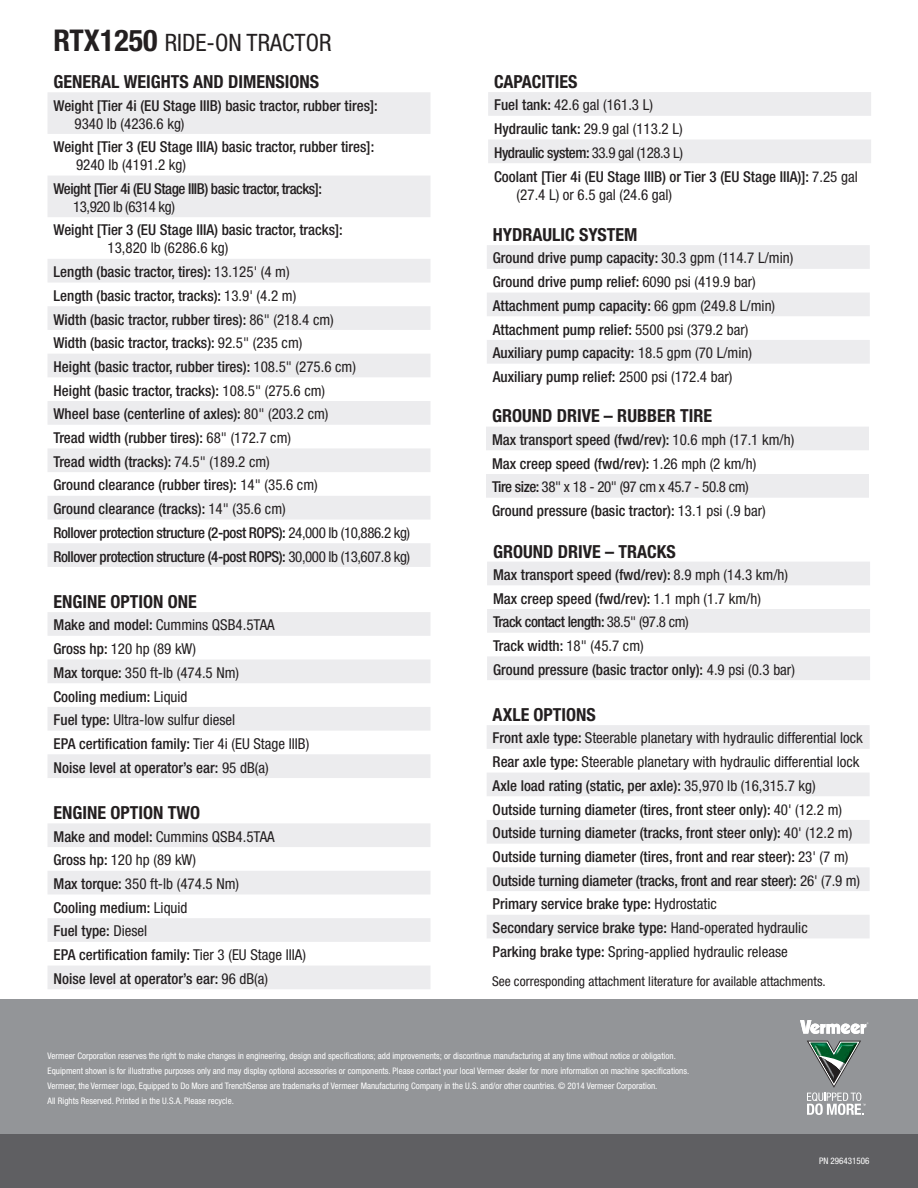
<style>
.page{position:relative;width:918px;height:1188px;background:#fff}
.page>*{position:absolute;margin:0;border:0;box-sizing:border-box;transform-origin:0 0}
.t1{font:condensed 24px "Helvetica Neue";color:#231f20}
.t2{font:700 condensed 18px "Helvetica Neue";color:#231f20}
.t3{font:500 condensed 15px/23.7px "Helvetica Neue";color:#231f20}
.t4{font:condensed 15px "Helvetica Neue";color:#231f20}
.t5{font:500 condensed 15px "Helvetica Neue";letter-spacing:-.03em;color:#231f20}
.t6{font:condensed 15px "Helvetica Neue";letter-spacing:-.03em;color:#231f20}
.t7{font:condensed 13.5px "Helvetica Neue";color:#231f20}
.t8{font:condensed 9px/15px "Helvetica Neue";color:#fff}
.s1{font-weight:700;font-size:30px}
.s2{font-weight:400}
</style>
<div class="page">
<div style="left:0;top:999px;width:918px;height:151px;background:#939598"></div>
<svg style="left:807px;top:1041px;width:59px;height:74px"></svg>
<img style="left:811px;top:1043px;width:22px;height:14px">
<svg style="left:800px;top:1020px;width:68px;height:14px"></svg>
<div style="left:0;top:1134px;width:918px;height:54px;background:#5f5f62"></div>
<svg style="left:48px;top:92px;width:382px;height:475px;fill:#ececee"></svg>
<svg style="left:48px;top:612px;width:382px;height:166px;fill:#ececee"></svg>
<svg style="left:488px;top:92px;width:383px;height:71px"></svg>
<svg style="left:487px;top:245px;width:383px;height:119px;fill:#ececee"></svg>
<svg style="left:486px;top:427px;width:383px;height:71px"></svg>
<svg style="left:487px;top:725px;width:383px;height:213px;fill:#ececee"></svg>
<svg style="left:48px;top:823px;width:382px;height:166px;fill:#ececee"></svg>
<svg style="left:487px;top:562px;width:383px;height:118px;fill:#ececee"></svg>
<h1 class="t1" style="left:53px;top:29px;width:280px"><span class="s1">RTX1250</span> RIDE-ON TRACTOR</h1>
<p class="t2" style="left:54px;top:71px;width:267px">GENERAL WEIGHTS AND DIMENSIONS</p>
<p class="t3" style="left:54px;top:93px;width:326px">Weight [Tier 4i (EU Stage IIIB) basic tractor, rubber tires]:</p>
<p class="t4" style="left:75px;top:115px;width:112px">9340 lb (4236.6 kg)</p>
<p class="t3" style="left:54px;top:135px;width:322px">Weight [Tier 3 (EU Stage IIIA) basic tractor, rubber tires]:</p>
<p class="t4" style="left:76px;top:156px;width:112px">9240 lb (4191.2 kg)</p>
<p class="t5" style="left:54px;top:180px;width:270px">Weight [Tier 4i (EU Stage IIIB) basic tractor, tracks]:</p>
<p class="t6" style="left:73px;top:198px;width:103px">13,920 lb (6314 kg)</p>
<p class="t3" style="left:54px;top:218px;width:291px">Weight [Tier 3 (EU Stage IIIA) basic tractor, tracks]:</p>
<p class="t3" style="left:54px;top:236px;width:358px;text-indent:54px"><span class="s2">13,820 lb (6286.6 kg)<br></span>Length (basic tractor, tires): <span class="s2">13.125' (4 m)<br></span>Length (basic tractor, tracks): <span class="s2">13.9' (4.2 m)<br></span>Width (basic tractor, rubber tires): <span class="s2">86" (218.4 cm)<br></span>Width (basic tractor, tracks): <span class="s2">92.5" (235 cm)<br></span>Height (basic tractor, rubber tires): <span class="s2">108.5" (275.6 cm)<br></span>Height (basic tractor, tracks): <span class="s2">108.5" (275.6 cm)<br></span>Wheel base (centerline of axles): <span class="s2">80" (203.2 cm)<br></span>Tread width (rubber tires): <span class="s2">68" (172.7 cm)<br></span>Tread width (tracks): <span class="s2">74.5" (189.2 cm)<br></span>Ground clearance (rubber tires): <span class="s2">14" (35.6 cm)<br></span>Ground clearance (tracks): <span class="s2">14" (35.6 cm)<br></span>Rollover protection structure (2-post ROPS): <span class="s2">24,000 lb (10,886.2 kg)<br></span>Rollover protection structure (4-post ROPS): <span class="s2">30,000 lb (13,607.8 kg)</span></p>
<p class="t2" style="left:54px;top:591px;width:145px">ENGINE OPTION ONE</p>
<p class="t3" style="left:54px;top:613px;width:257px">Make and model: <span class="s2">Cummins QSB4.5TAA </span>Gross hp: <span class="s2">120 hp (89 kW)<br></span>Max torque: <span class="s2">350 ft-lb (474.5 Nm)<br></span>Cooling medium: <span class="s2">Liquid<br></span>Fuel type: <span class="s2">Ultra-low sulfur diesel<br></span>EPA certification family: <span class="s2">Tier 4i (EU Stage IIIB)<br></span>Noise level at operator’s ear: <span class="s2">95 dB(a)</span></p>
<p class="t2" style="left:54px;top:802px;width:148px">ENGINE OPTION TWO</p>
<p class="t3" style="left:54px;top:824px;width:254px">Make and model: <span class="s2">Cummins QSB4.5TAA<br></span>Gross hp: <span class="s2">120 hp (89 kW)<br></span>Max torque: <span class="s2">350 ft-lb (474.5 Nm)<br></span>Cooling medium: <span class="s2">Liquid<br></span>Fuel type: <span class="s2">Diesel<br></span>EPA certification family: <span class="s2">Tier 3 (EU Stage IIIA)<br></span>Noise level at operator’s ear: <span class="s2">96 dB(a)</span></p>
<p class="t2" style="left:494px;top:71px;width:85px">CAPACITIES</p>
<p class="t3" style="left:494px;top:93px;width:365px">Fuel tank: <span class="s2">42.6 gal (161.3 L)<br></span>Hydraulic tank: <span class="s2">29.9 gal (113.2 L)<br></span>Hydraulic system: <span class="s2">33.9 gal (128.3 L)<br></span>Coolant [Tier 4i (EU Stage IIIB) or Tier 3 (EU Stage IIIA)]: <span class="s2">7.25 gal</span></p>
<p class="t4" style="left:517px;top:186px;width:157px">(27.4 L) or 6.5 gal (24.6 gal)</p>
<p class="t2" style="left:493px;top:224px;width:146px">HYDRAULIC SYSTEM</p>
<p class="t3" style="left:493px;top:246px;width:302px">Ground drive pump capacity: <span class="s2">30.3 gpm (114.7 L/min)<br></span>Ground drive pump relief: <span class="s2">6090 psi (419.9 bar)<br></span>Attachment pump capacity: <span class="s2">66 gpm (249.8 L/min)<br></span>Attachment pump relief: <span class="s2">5500 psi (379.2 bar)<br></span>Auxiliary pump capacity: <span class="s2">18.5 gpm (70 L/min)<br></span>Auxiliary pump relief: <span class="s2">2500 psi (172.4 bar)</span></p>
<p class="t2" style="left:492px;top:405px;width:222px">GROUND DRIVE – RUBBER TIRE</p>
<p class="t3" style="left:492px;top:428px;width:304px">Max transport speed (fwd/rev): <span class="s2">10.6 mph (17.1 km/h)<br></span>Max creep speed (fwd/rev): <span class="s2">1.26 mph (2 km/h)<br></span>Tire size: <span class="s2">38" x 18 - 20" (97 cm x 45.7 - 50.8 cm)<br></span>Ground pressure (basic tractor): <span class="s2">13.1 psi (.9 bar)</span></p>
<p class="t2" style="left:493px;top:540px;width:184px">GROUND DRIVE – TRACKS</p>
<p class="t3" style="left:493px;top:563px;width:303px">Max transport speed (fwd/rev): <span class="s2">8.9 mph (14.3 km/h)<br></span>Max creep speed (fwd/rev): <span class="s2">1.1 mph (1.7 km/h)<br></span>Track contact length: <span class="s2">38.5" (97.8 cm)<br></span>Track width: <span class="s2">18" (45.7 cm)<br></span>Ground pressure (basic tractor only): <span class="s2">4.9 psi (0.3 bar)</span></p>
<p class="t2" style="left:493px;top:704px;width:105px">AXLE OPTIONS</p>
<p class="t3" style="left:493px;top:726px;width:372px">Front axle type: <span class="s2">Steerable planetary with hydraulic differential lock </span>Rear axle type: <span class="s2">Steerable planetary with hydraulic differential lock </span>Axle load rating (static, per axle): <span class="s2">35,970 lb (16,315.7 kg)<br></span>Outside turning diameter (tires, front steer only): <span class="s2">40' (12.2 m)<br></span>Outside turning diameter (tracks, front steer only): <span class="s2">40' (12.2 m)<br></span>Outside turning diameter (tires, front and rear steer): <span class="s2">23' (7 m)<br></span>Outside turning diameter (tracks, front and rear steer): <span class="s2">26' (7.9 m)<br></span>Primary service brake type: <span class="s2">Hydrostatic<br></span>Secondary service brake type: <span class="s2">Hand-operated hydraulic<br></span>Parking brake type: <span class="s2">Spring-applied hydraulic release</span></p>
<p class="t7" style="left:492px;top:973px;width:335px">See corresponding attachment literature for available attachments.</p>
<p class="t8" style="left:48px;top:1049px;width:643px">Vermeer Corporation reserves the right to make changes in engineering, design and specifications; add improvements; or discontinue manufacturing at any time without notice or obligation.<br>Equipment shown is for illustrative purposes only and may display optional accessories or components. Please contact your local Vermeer dealer for more information on machine specifications.<br>Vermeer, the Vermeer logo, Equipped to Do More and TrenchSense are trademarks of Vermeer Manufacturing Company in the U.S. and/or other countries. © 2014 Vermeer Corporation.<br>All Rights Reserved. Printed in the U.S.A. Please recycle.</p>
<p class="t8" style="left:819px;top:1154px;width:52px">PN 296431506</p>
</div>
